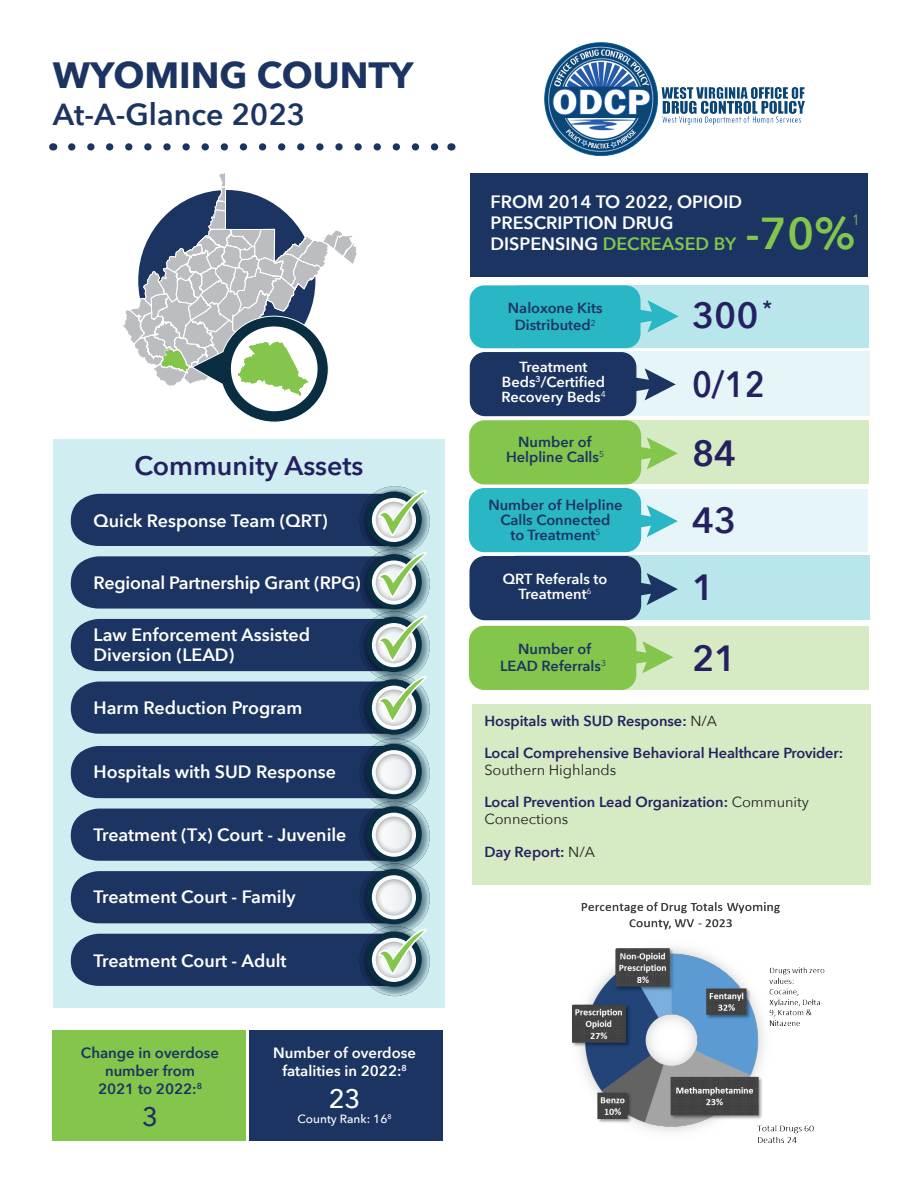
<style>
.page{position:relative;width:918px;height:1188px;background:#fff}
.page>*{position:absolute;margin:0;border:0;box-sizing:border-box;transform-origin:0 0}
.t1{font:600 44.7px "Avenir Next";color:#84c54c}
.t2{font:700 36.45px "Avenir Next";color:#1c3462}
.t3{font:600 36.45px "Avenir Next";color:#252161}
.t4{font:600 36.45px "Avenir Next";color:#252161;scale:.9 1}
.t5{font:600 30.45px "Avenir Next";color:#1c3462}
.t6{font:600 26.85px "Avenir Next";color:#252161}
.t7{font:500 26.85px "Avenir Next";color:#fff}
.t8{font:500 26.85px "Avenir Next";color:#1c3462}
.t9{font:600 17.85px/20.9px "Avenir Next";color:#fff}
.t10{font:600 14.85px/17.9px "Avenir Next";color:#1c3462;text-align:center}
.t11{font:600 14.85px/17.9px "Avenir Next";color:#fff;text-align:center}
.t12{font:14.7px "Avenir Next";color:#84c54c;scale:.9 1}
.t13{font:600 14.55px/16.4px "Avenir Next";color:#252161}
.t14{font:600 14.55px/14.9px "Avenir Next";color:#1c3462;text-align:center}
.t15{font:600 14.55px/14.9px "Avenir Next";color:#fff;text-align:center}
.t16{font:14.55px "Avenir Next";color:#231f20}
.t17{font:500 11.85px "Avenir Next";color:#fff}
.s1{color:#84c54c}
.s2{font-weight:400;color:#231f20}
</style>
<div class="page">
<img style="left:544px;top:42px;width:261px;height:115px">
<div style="left:472px;top:704px;width:398px;height:181px;background:#d6ebc4"></div>
<div style="left:470px;top:173px;width:398px;height:104px;background:#1c3462"></div>
<div style="left:53px;top:439px;width:392px;height:569px;background:#d0eef2"></div>
<svg style="left:360px;top:674px;width:70px;height:70px"></svg>
<div style="left:71px;top:746px;width:301px;height:52px;background:#1c3462"></div>
<svg style="left:360px;top:738px;width:70px;height:70px"></svg>
<div style="left:366px;top:744px;width:56px;height:55px;background:#092e42;border-radius:50%"></div>
<svg style="left:372px;top:750px;width:44px;height:44px"></svg>
<svg style="left:376px;top:754px;width:36px;height:36px"></svg>
<div style="left:71px;top:809px;width:301px;height:52px;background:#1c3462"></div>
<svg style="left:360px;top:801px;width:70px;height:70px"></svg>
<div style="left:366px;top:806px;width:56px;height:56px;background:#092e42;border-radius:50%"></div>
<svg style="left:372px;top:813px;width:44px;height:44px"></svg>
<svg style="left:376px;top:817px;width:36px;height:36px"></svg>
<svg style="left:360px;top:863px;width:70px;height:71px"></svg>
<svg style="left:360px;top:926px;width:70px;height:70px"></svg>
<div style="left:52px;top:1030px;width:194px;height:110px;background:#84c54c"></div>
<div style="left:249px;top:1030px;width:193px;height:110px;background:#1c3462"></div>
<svg style="left:72px;top:143px;width:23px;height:8px"></svg>
<svg style="left:110px;top:143px;width:329px;height:8px"></svg>
<div style="left:518px;top:489px;width:350px;height:62px;background:#e6f6f8"></div>
<svg style="left:641px;top:505px;width:37px;height:32px"></svg>
<div style="left:469px;top:489px;width:172px;height:63px;background:#29b6c5;border-radius:15px"></div>
<div style="left:469px;top:488px;width:172px;height:64px;border:1px solid #29b6c5;border-radius:15px"></div>
<div style="left:515px;top:556px;width:355px;height:64px;background:#b8e6eb"></div>
<svg style="left:641px;top:573px;width:37px;height:32px"></svg>
<div style="left:470px;top:557px;width:171px;height:63px;background:#1c3462;border-radius:15px"></div>
<div style="left:469px;top:556px;width:172px;height:64px;border:1px solid #1c3462;border-radius:15px"></div>
<div style="left:517px;top:626px;width:352px;height:64px;background:#d6ebc4"></div>
<div style="left:470px;top:626px;width:166px;height:63px;background:#84c54c;border-radius:15px"></div>
<div style="left:469px;top:626px;width:167px;height:64px;border:1px solid #84c54c;border-radius:15px"></div>
<div style="left:520px;top:421px;width:349px;height:63px;background:#d6ebc4"></div>
<svg style="left:641px;top:437px;width:37px;height:32px"></svg>
<div style="left:470px;top:421px;width:171px;height:63px;background:#84c54c;border-radius:15px"></div>
<div style="left:469px;top:420px;width:172px;height:64px;border:1px solid #84c54c;border-radius:15px"></div>
<div style="left:518px;top:285px;width:351px;height:62px;background:#b8e6eb"></div>
<svg style="left:641px;top:300px;width:38px;height:32px"></svg>
<div style="left:470px;top:285px;width:171px;height:63px;background:#29b6c5;border-radius:15px"></div>
<div style="left:518px;top:352px;width:351px;height:64px;background:#e6f6f8"></div>
<svg style="left:636px;top:368px;width:40px;height:32px"></svg>
<div style="left:470px;top:353px;width:166px;height:63px;background:#1c3462;border-radius:15px"></div>
<div style="left:470px;top:352px;width:166px;height:64px;border:1px solid #1c3462;border-radius:15px"></div>
<svg style="left:71px;top:871px;width:357px;height:115px;background:#3f577a"></svg>
<svg style="left:123px;top:173px;width:234px;height:250px"></svg>
<svg style="left:71px;top:489px;width:357px;height:245px"></svg>
<img style="left:572px;top:902px;width:253px;height:241px">
<h2 class="t2" style="left:53px;top:44px;width:362px">WYOMING COUNTY</h2>
<h3 class="t5" style="left:53px;top:88px;width:254px">At-A-Glance 2023</h3>
<h3 class="t6" style="left:135px;top:443px;width:230px">Community Assets</h3>
<p class="t9" style="left:94px;top:509px;width:236px">Quick Response Team (QRT)</p>
<p class="t9" style="left:94px;top:571px;width:269px">Regional Partnership Grant (RPG)</p>
<p class="t9" style="left:94px;top:624px;width:218px;line-height:20.4px">Law Enforcement Assisted<br>Diversion (LEAD)</p>
<p class="t9" style="left:94px;top:697px;width:210px">Harm Reduction Program</p>
<p class="t9" style="left:94px;top:761px;width:244px">Hospitals with SUD Response</p>
<p class="t9" style="left:94px;top:824px;width:254px">Treatment (Tx) Court - Juvenile</p>
<p class="t9" style="left:94px;top:886px;width:204px">Treatment Court - Family</p>
<p class="t9" style="left:94px;top:950px;width:195px">Treatment Court - Adult</p>
<p class="t10" style="left:81px;top:1044px;width:140px">Change in overdose number from<br>2021 to 2022:<sup>8</sup></p>
<h3 class="t8" style="left:142px;top:1094px;width:17px">3</h3>
<p class="t11" style="left:273px;top:1044px;width:144px">Number of overdose fatalities in 2022:<sup>8</sup></p>
<h3 class="t7" style="left:329px;top:1076px;width:33px">23</h3>
<p class="t17" style="left:298px;top:1109px;width:95px">County Rank: 16<sup>8</sup></p>
<p class="t9" style="left:491px;top:191px;width:253px">FROM 2014 TO 2022, OPIOID<br>PRESCRIPTION DRUG<br>DISPENSING <span class="s1">DECREASED BY</span></p>
<p class="t12" style="left:852px;top:207px;width:10px">1</p>
<h1 class="t1" style="left:746px;top:195px;width:112px">-70%</h1>
<p class="t14" style="left:508px;top:299px;width:96px;line-height:17.1px">Naloxone Kits<br>Distributed<sup>2</sup></p>
<h2 class="t3" style="left:692px;top:284px;width:82px">300 <sup>*</sup></h2>
<p class="t15" style="left:501px;top:359px;width:106px">Treatment<br>Beds<sup>3</sup>/Certified<br>Recovery Beds<sup>4</sup></p>
<h2 class="t4" style="left:692px;top:353px;width:82px">0/12</h2>
<p class="t14" style="left:506px;top:435px;width:99px">Number of<br>Helpline Calls<sup>5</sup></p>
<h2 class="t3" style="left:692px;top:422px;width:46px">84</h2>
<p class="t14" style="left:488px;top:497px;width:136px">Number of Helpline<br>Calls Connected<br>to Treatment<sup>5</sup></p>
<h2 class="t3" style="left:692px;top:489px;width:46px">43</h2>
<p class="t15" style="left:503px;top:572px;width:106px">QRT Referals to<br>Treatment<sup>6</sup></p>
<h2 class="t3" style="left:692px;top:556px;width:24px">1</h2>
<p class="t14" style="left:500px;top:640px;width:107px;line-height:17.1px">Number of<br>LEAD Referrals<sup>3</sup></p>
<h2 class="t3" style="left:692px;top:627px;width:46px">21</h2>
<p class="t13" style="left:484px;top:712px;width:234px">Hospitals with SUD Response: <span class="s2">N/A</span></p>
<p class="t13" style="left:484px;top:745px;width:360px">Local Comprehensive Behavioral Healthcare Provider:</p>
<p class="t16" style="left:484px;top:757px;width:134px">Southern Highlands</p>
<p class="t13" style="left:484px;top:794px;width:326px">Local Prevention Lead Organization: <span class="s2">Community<br>Connections</span></p>
<p class="t13" style="left:484px;top:843px;width:112px">Day Report: <span class="s2">N/A</span></p>
</div>
